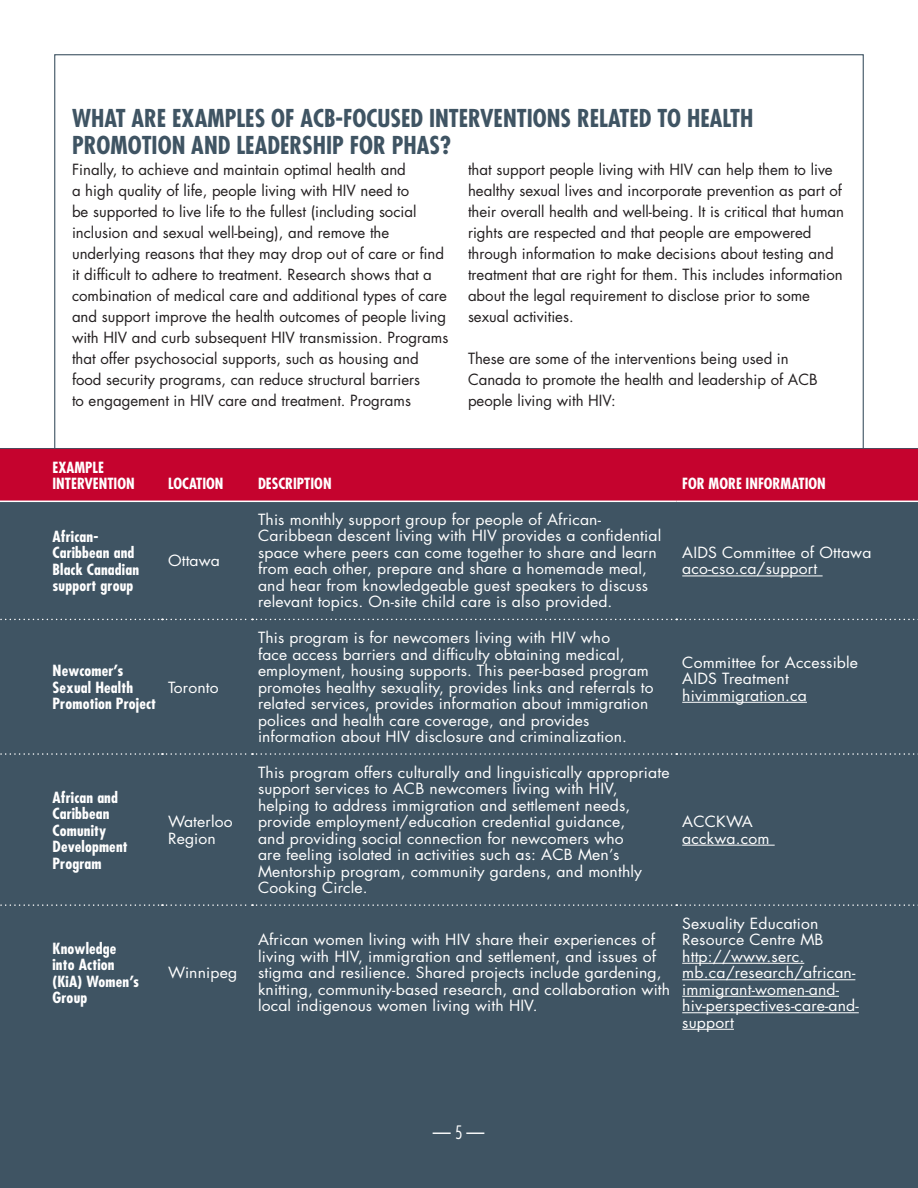
<style>
.page{position:relative;width:918px;height:1188px;background:#fff}
.page>*{position:absolute;margin:0;border:0;box-sizing:border-box;transform-origin:0 0}
.H2___Blue{font:700 condensed 24px/27px "Futura";color:#3f5463}
.t1{font:300 condensed 18px "Futura";color:#fff}
.Table_text{font:15px/16.5px "Futura";letter-spacing:.01em;color:#fff;scale:1.05 1}
.Body{font:15px/21px "Futura";color:#231f20}
.Table_text-2{font:15px/16.5px "Futura";letter-spacing:.01em;color:#fff;scale:1.04 1}
.Table_text-3{font:700 condensed 15px/16.5px "Futura";letter-spacing:.01em;color:#fff;scale:1.05 1}
.H3___Blue{font:700 condensed 15px/16.5px "Futura";color:#fff}
</style>
<div class="page">
<div style="left:0;top:449px;width:918px;height:739px;background:#3f5463"></div>
<div style="left:0;top:449px;width:918px;height:52px;background:#c5032e"></div>
<hr style="left:0;top:501px;width:162px;height:1px;background:#fff">
<hr style="left:162px;top:501px;width:90px;height:1px;background:#fff">
<hr style="left:252px;top:501px;width:424px;height:1px;background:#fff">
<hr style="left:676px;top:501px;width:242px;height:1px;background:#fff">
<svg style="left:0;top:619px;width:918px;height:1px"></svg>
<svg style="left:0;top:753px;width:918px;height:2px"></svg>
<svg style="left:0;top:904px;width:918px;height:2px"></svg>
<hr style="left:682px;top:576px;width:141px;height:1px;background:#fff">
<hr style="left:682px;top:702px;width:125px;height:1px;background:#fff">
<hr style="left:682px;top:845px;width:93px;height:1px;background:#fff">
<hr style="left:682px;top:963px;width:122px;height:1px;background:#fff">
<hr style="left:682px;top:979px;width:173px;height:1px;background:#fff">
<hr style="left:682px;top:996px;width:157px;height:1px;background:#fff">
<hr style="left:682px;top:1012px;width:177px;height:1px;background:#fff">
<hr style="left:682px;top:1029px;width:52px;height:1px;background:#fff">
<p class="H2___Blue" style="left:72px;top:105px;width:683px">WHAT ARE EXAMPLES OF ACB-FOCUSED INTERVENTIONS RELATED TO HEALTH<br>PROMOTION AND LEADERSHIP FOR PHAS?</p>
<p class="Body" style="left:72px;top:159px;width:378px">Finally, to achieve and maintain optimal health and<br>a high quality of life, people living with HIV need to<br>be supported to live life to the fullest (including social inclusion and sexual well-being), and remove the underlying reasons that they may drop out of care or find it difficult to adhere to treatment. Research shows that a combination of medical care and additional types of care and support improve the health outcomes of people living with HIV and curb subsequent HIV transmission. Programs that offer psychosocial supports, such as housing and food security programs, can reduce structural barriers<br>to engagement in HIV care and treatment. Programs</p>
<p class="Body" style="left:468px;top:159px;width:378px">that support people living with HIV can help them to live healthy sexual lives and incorporate prevention as part of their overall health and well-being. It is critical that human rights are respected and that people are empowered through information to make decisions about testing and treatment that are right for them. This includes information about the legal requirement to disclose prior to some sexual activities.</p>
<p class="Body" style="left:468px;top:348px;width:351px">These are some of the interventions being used in<br>Canada to promote the health and leadership of ACB people living with HIV:</p>
<p class="H3___Blue" style="left:52px;top:459px;width:84px">EXAMPLE<br>INTERVENTION</p>
<p class="Table_text-3" style="left:52px;top:528px;width:84px">African-<br>Caribbean and<br>Black Canadian support group</p>
<p class="Table_text-3" style="left:52px;top:662px;width:100px">Newcomer’s<br>Sexual Health<br>Promotion Project</p>
<p class="Table_text-3" style="left:52px;top:789px;width:73px">African and<br>Caribbean<br>Comunity<br>Development<br>Program</p>
<p class="Table_text-3" style="left:52px;top:940px;width:84px">Knowledge into Action (KiA) Women’s<br>Group</p>
<p class="H3___Blue" style="left:168px;top:475px;width:57px">LOCATION</p>
<p class="H3___Blue" style="left:258px;top:475px;width:75px">DESCRIPTION</p>
<p class="H3___Blue" style="left:682px;top:475px;width:145px">FOR MORE INFORMATION</p>
<p class="Table_text" style="left:168px;top:553px;width:51px">Ottawa</p>
<p class="Table_text" style="left:168px;top:679px;width:50px">Toronto</p>
<p class="Table_text" style="left:168px;top:814px;width:63px">Waterloo<br>Region</p>
<p class="Table_text" style="left:168px;top:965px;width:67px">Winnipeg</p>
<p class="Table_text" style="left:258px;top:511px;width:386px">This monthly support group for people of African-Caribbean descent living with HIV provides a confidential space where peers can come together to share and learn from each other, prepare and share a homemade meal, and hear from knowledgeable guest speakers to discuss relevant topics. On-site child care is also provided.</p>
<p class="Table_text-2" style="left:258px;top:629px;width:382px">This program is for newcomers living with HIV who<br>face access barriers and difficulty obtaining medical, employment, housing supports. This peer-based program promotes healthy sexuality, provides links and referrals to related services, provides information about immigration polices and health care coverage, and provides information about HIV disclosure and criminalization.</p>
<p class="Table_text" style="left:258px;top:764px;width:393px">This program offers culturally and linguistically appropriate support services to ACB newcomers living with HIV, helping to address immigration and settlement needs, provide employment/education credential guidance,<br>and providing social connection for newcomers who<br>are feeling isolated in activities such as: ACB Men’s Mentorship program, community gardens, and monthly Cooking Circle.</p>
<p class="Table_text" style="left:258px;top:932px;width:394px">African women living with HIV share their experiences of living with HIV, immigration and settlement, and issues of stigma and resilience. Shared projects include gardening, knitting, community-based research, and collaboration with local indigenous women living with HIV.</p>
<p class="Table_text" style="left:682px;top:544px;width:182px">AIDS Committee of Ottawa</p>
<p class="Table_text" style="left:682px;top:561px;width:130px">aco-cso.ca/support</p>
<p class="Table_text" style="left:682px;top:654px;width:169px">Committee for Accessible<br>AIDS Treatment</p>
<p class="Table_text" style="left:682px;top:687px;width:120px">hivimmigration.ca</p>
<p class="Table_text" style="left:682px;top:814px;width:69px">ACCKWA</p>
<p class="Table_text" style="left:682px;top:830px;width:85px">acckwa.com</p>
<p class="Table_text" style="left:682px;top:915px;width:136px">Sexuality Education<br>Resource Centre MB</p>
<p class="Table_text" style="left:682px;top:948px;width:170px">http://www.serc. mb.ca/research/african&shy;immigrant-women-and&shy;hiv-perspectives-care-and&shy;support</p>
<p class="t1" style="left:433px;top:1121px;width:53px">— 5 —</p>
</div>
